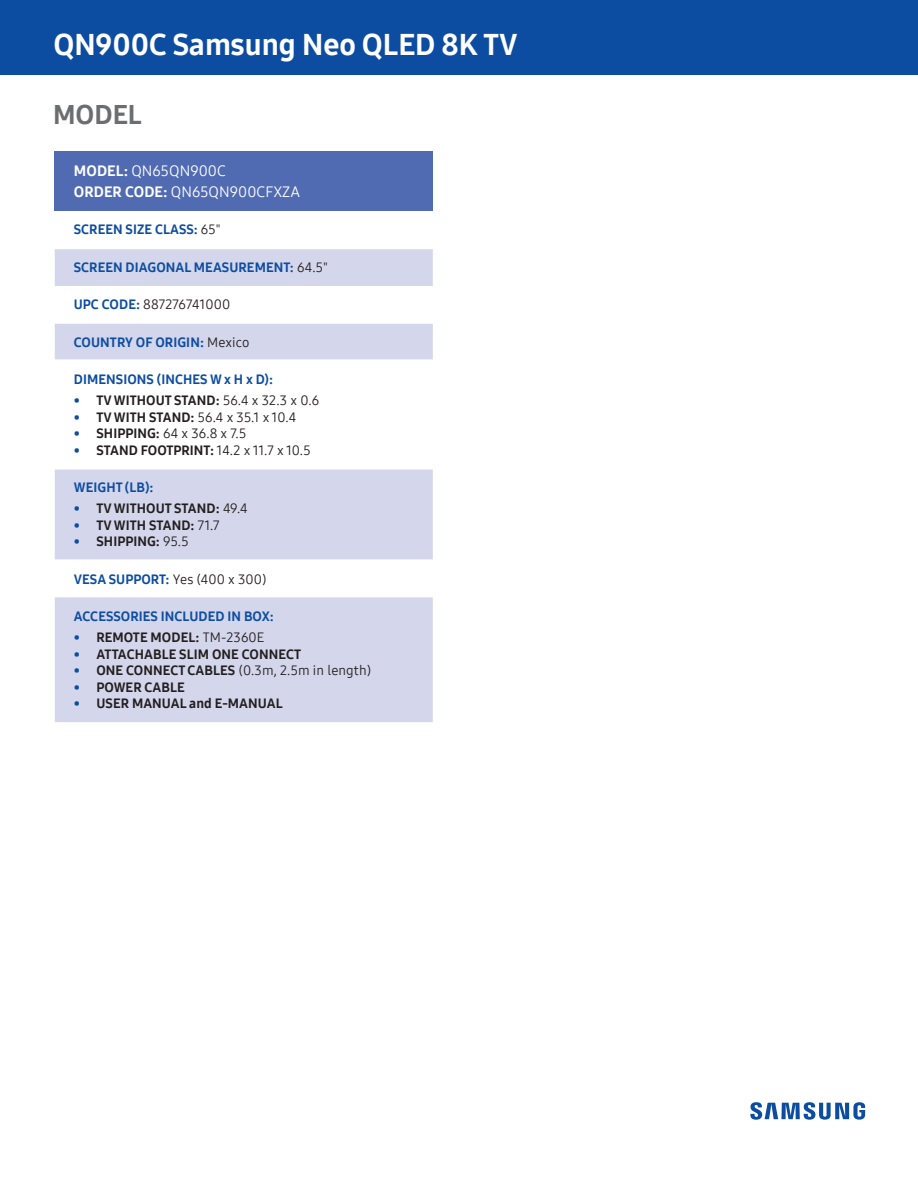
<style>
.page{position:relative;width:918px;height:1188px;background:#fff}
.page>*{position:absolute;margin:0;border:0;box-sizing:border-box;transform-origin:0 0}
.t1{font:30px "Samsung One 800";color:#fff}
.t2{font:27px "Samsung One 800";color:#6c6d70}
.t3{font:15px/21px "Samsung One 400";letter-spacing:.005em;color:#fff}
.t4{font:13.5px "Samsung One 800";letter-spacing:.005em;color:#231f20}
.t5{font:13.5px "Samsung One 800";letter-spacing:.005em;color:#0d4da1}
.t6{font:13.5px "Samsung One 400";letter-spacing:.005em;color:#231f20}
.s1{font-family:"Samsung One 800"}
.s2{font-family:"Samsung One 400";color:#231f20}
.s3{font-family:"Samsung One 800";color:#0d4da1}
.s4{font-family:"Samsung One 400";color:#0d4da1}
.s5{font-family:"Samsung One 400"}
.s6{color:#0d4da1}
</style>
<div class="page">
<div style="left:55px;top:151px;width:378px;height:60px;background:#516bb3"></div>
<svg style="left:55px;top:249px;width:378px;height:473px;fill:#d4d6eb"></svg>
<div style="left:0;top:0;width:918px;height:75px;background:#0d4da1"></div>
<svg style="left:750px;top:1102px;width:115px;height:18px"></svg>
<h1 class="t1" style="left:53px;top:24px;width:466px">QN900C Samsung Neo QLED 8K TV</h1>
<h2 class="t2" style="left:53px;top:96px;width:90px">MODEL</h2>
<p class="t3" style="left:74px;top:160px;width:228px"><span class="s1">MODEL:</span> QN65QN900C<br><span class="s1">ORDER CODE:</span> QN65QN900CFXZA</p>
<p class="t5" style="left:74px;top:221px;width:148px">SCREEN SIZE CLASS: <span class="s2">65"</span></p>
<p class="t5" style="left:74px;top:258px;width:256px">SCREEN DIAGONAL MEASUREMENT: <span class="s2">64.5"</span></p>
<p class="t6" style="left:74px;top:296px;width:158px"><span class="s3">UPC CODE:</span> 887276741000</p>
<p class="t5" style="left:74px;top:333px;width:177px">COUNTRY OF ORIGIN: <span class="s2">Mexico</span></p>
<p class="t5" style="left:74px;top:371px;width:201px">DIMENSIONS (INCHES W x H x D):</p>
<p class="t4" style="left:74px;top:392px;width:247px"><span class="s4">•</span> TV WITHOUT STAND: <span class="s5">56.4 x 32.3 x 0.6</span></p>
<p class="t6" style="left:74px;top:408px;width:224px"><span class="s6">•</span> <span class="s1">TV WITH STAND:</span> 56.4 x 35.1 x 10.4</p>
<p class="t6" style="left:74px;top:425px;width:174px"><span class="s6">•</span> <span class="s1">SHIPPING:</span> 64 x 36.8 x 7.5</p>
<p class="t4" style="left:74px;top:441px;width:238px"><span class="s4">•</span> STAND FOOTPRINT: <span class="s5">14.2 x 11.7 x 10.5</span></p>
<p class="t5" style="left:74px;top:479px;width:81px">WEIGHT (LB):</p>
<p class="t4" style="left:74px;top:500px;width:176px"><span class="s4">•</span> TV WITHOUT STAND: <span class="s5">49.4</span></p>
<p class="t4" style="left:74px;top:516px;width:147px"><span class="s4">•</span> TV WITH STAND: <span class="s5">71.7</span></p>
<p class="t4" style="left:74px;top:533px;width:116px"><span class="s4">•</span> SHIPPING: <span class="s5">95.5</span></p>
<p class="t5" style="left:74px;top:570px;width:194px">VESA SUPPORT: <span class="s2">Yes (400 x 300)</span></p>
<p class="t5" style="left:74px;top:608px;width:202px">ACCESSORIES INCLUDED IN BOX:</p>
<p class="t4" style="left:74px;top:629px;width:192px"><span class="s4">•</span> REMOTE MODEL: <span class="s5">TM-2360E</span></p>
<p class="t4" style="left:74px;top:645px;width:229px"><span class="s4">•</span> ATTACHABLE SLIM ONE CONNECT</p>
<p class="t6" style="left:74px;top:662px;width:299px"><span class="s6">•</span> <span class="s1">ONE CONNECT CABLES</span> (0.3m, 2.5m in length)</p>
<p class="t4" style="left:74px;top:678px;width:113px"><span class="s4">•</span> POWER CABLE</p>
<p class="t4" style="left:74px;top:695px;width:210px"><span class="s4">•</span> USER MANUAL and E-MANUAL</p>
</div>
